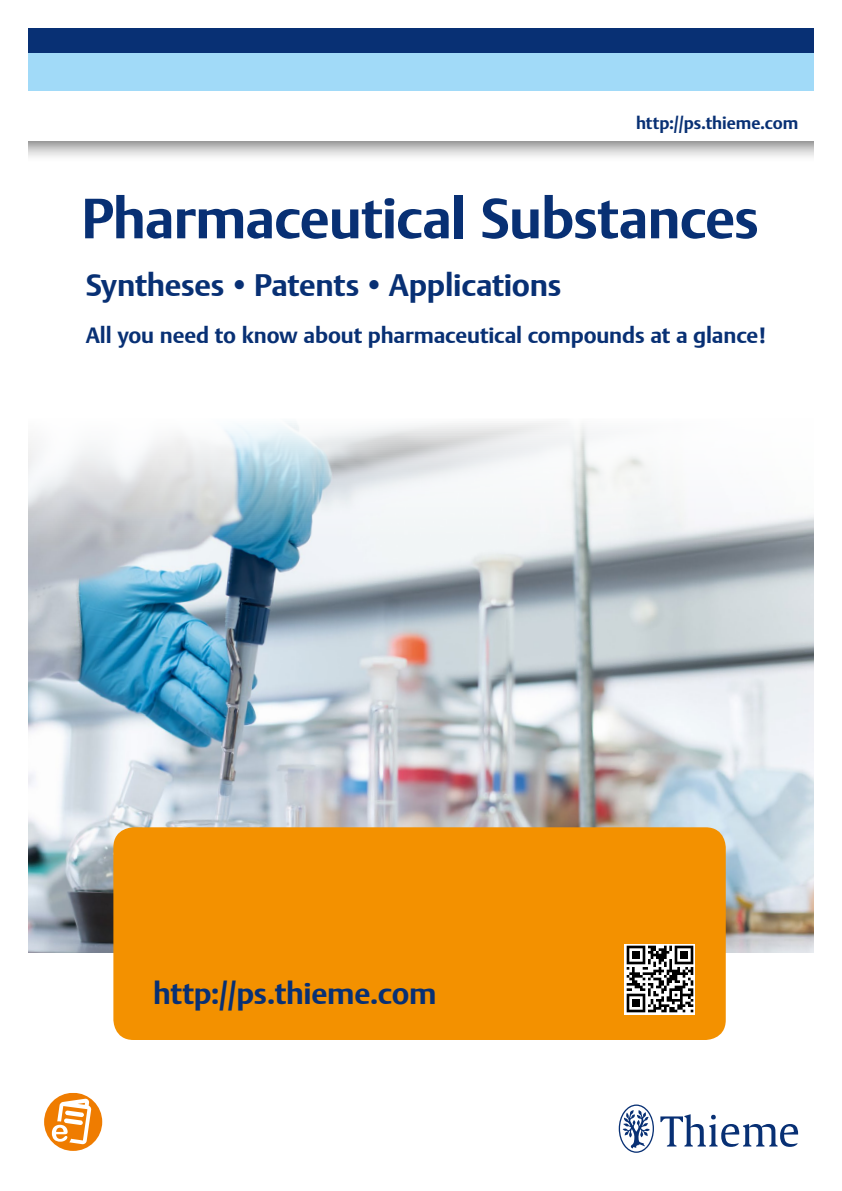
<style>
.page{position:relative;width:842px;height:1191px;background:#fff}
.page>*{position:absolute;margin:0;border:0;box-sizing:border-box;transform-origin:0 0}
.t1{font:700 56px "Thieme Argo 2008";letter-spacing:-.015em;color:#083074}
.t2{font:700 31px "Thieme Argo 2008";letter-spacing:-.01em;color:#083074}
.t3{font:700 30px "Thieme Argo 2008";letter-spacing:-.01em;color:#083074}
.t4{font:700 22px "Thieme Argo 2008";letter-spacing:-.005em;color:#083074}
.t5{font:700 17px "Thieme Argo 2011";letter-spacing:-.005em;color:#083074}
</style>
<div class="page">
<img style="left:28px;top:423px;width:786px;height:529px">
<div style="left:28px;top:28px;width:786px;height:135px;background:#000;opacity:.6"></div>
<div style="left:28px;top:28px;width:786px;height:113px;background:#fff"></div>
<div style="left:28px;top:53px;width:786px;height:37px;background:#a1daf8"></div>
<div style="left:28px;top:28px;width:786px;height:25px;background:#083074"></div>
<svg style="left:619px;top:1104px;width:35px;height:48px"></svg>
<svg style="left:660px;top:1114px;width:138px;height:32px"></svg>
<svg style="left:44px;top:1093px;width:58px;height:58px"></svg>
<div style="left:113px;top:827px;width:613px;height:213px;background:#f39100;border-radius:20px"></div>
<img style="left:624px;top:944px;width:71px;height:70px">
<p class="t5" style="left:636px;top:112px;width:164px">http://ps.thieme.com</p>
<h1 class="t1" style="left:81px;top:181px;width:679px">Pharmaceutical Substances</h1>
<h2 class="t2" style="left:86px;top:264px;width:477px">Syntheses•Patents•Applications</h2>
<p class="t4" style="left:86px;top:320px;width:682px">All you need to know about pharmaceutical compounds at a glance!</p>
<h3 class="t3" style="left:153px;top:972px;width:285px">http://ps.thieme.com</h3>
</div>
